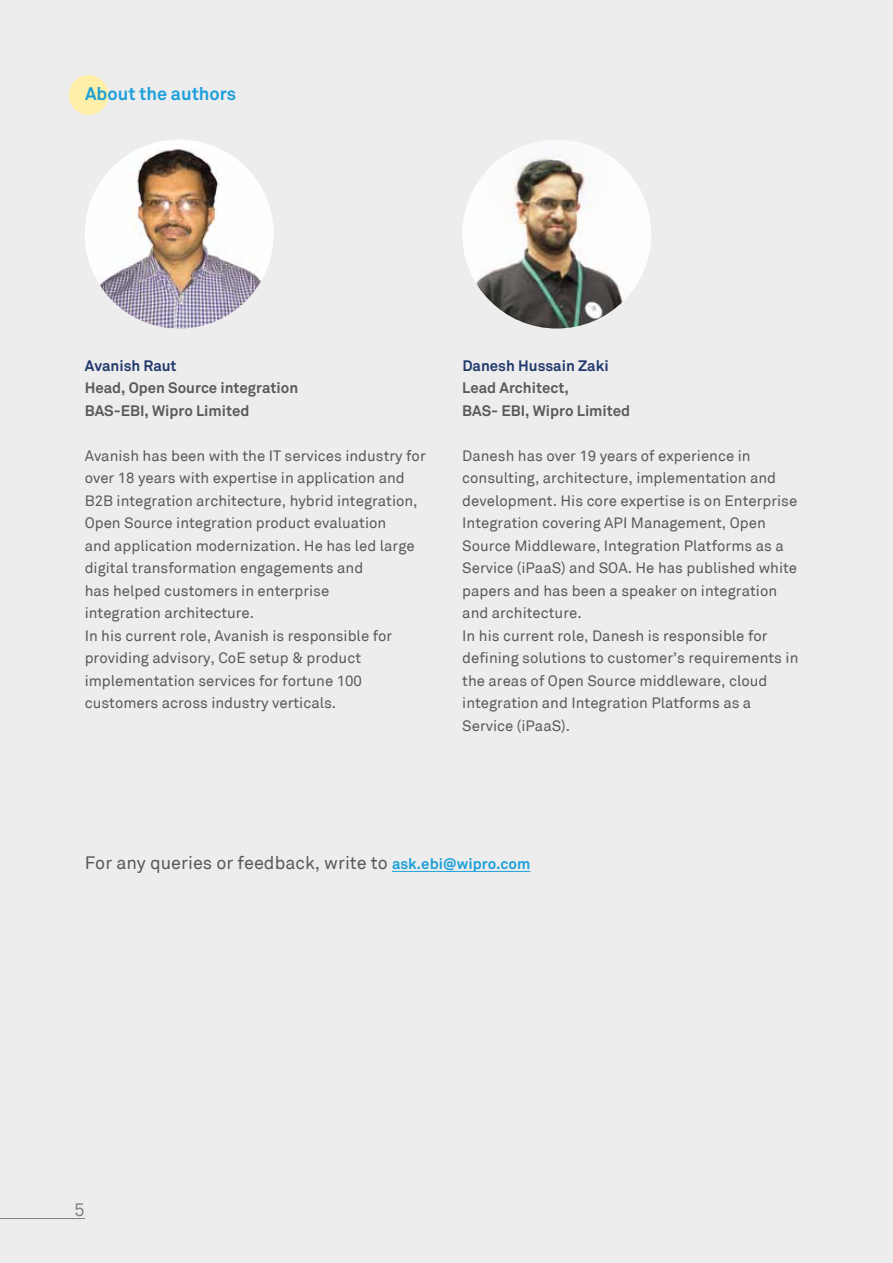
<style>
.page{position:relative;width:893px;height:1263px;background:#eeeded}
.page>*{position:absolute;margin:0;border:0;box-sizing:border-box;transform-origin:0 0}
.t1{font:18px "Akkurat";color:#58595b}
.t2{font:700 18px "Akkurat";color:#1da0db}
.t3{font:18px "Akkurat Mono";color:#808285}
.t4{font:15px/22.5px "Akkurat";color:#58595b}
.t5{font:700 15px/22.5px "Akkurat";color:#58595b}
.t6{font:700 15px "Akkurat";color:#21396d}
.s1{font-weight:700;font-size:15px;color:#1da0db}
</style>
<div class="page">
<div style="left:69px;top:75px;width:40px;height:40px;background:#ffefa8;border-radius:50%"></div>
<hr style="left:0;top:1218px;width:85px;height:1px;background:#808285">
<img style="left:462px;top:140px;width:189px;height:188px;border-radius:94px">
<img style="left:85px;top:140px;width:189px;height:188px;border-radius:94px">
<hr style="left:392px;top:871px;width:138px;height:1px;background:#1da0db">
<p class="t2" style="left:85px;top:82px;width:153px">About the authors</p>
<p class="t6" style="left:85px;top:356px;width:93px">Avanish Raut</p>
<p class="t5" style="left:85px;top:377px;width:215px">Head, Open Source integration<br>BAS-EBI, Wipro Limited</p>
<p class="t4" style="left:85px;top:444px;width:343px">Avanish has been with the IT services industry for over 18 years with expertise in application and B2B integration architecture, hybrid integration, Open Source integration product evaluation<br>and application modernization. He has led large digital transformation engagements and<br>has helped customers in enterprise<br>integration architecture.<br>In his current role, Avanish is responsible for providing advisory, CoE setup &amp; product implementation services for fortune 100 customers across industry verticals.</p>
<p class="t6" style="left:462px;top:356px;width:148px">Danesh Hussain Zaki</p>
<p class="t5" style="left:462px;top:377px;width:169px">Lead Architect,<br>BAS- EBI, Wipro Limited</p>
<p class="t4" style="left:462px;top:444px;width:338px">Danesh has over 19 years of experience in consulting, architecture, implementation and development. His core expertise is on Enterprise Integration covering API Management, Open Source Middleware, Integration Platforms as a Service (iPaaS) and SOA. He has published white papers and has been a speaker on integration and architecture.<br>In his current role, Danesh is responsible for defining solutions to customer’s requirements in the areas of Open Source middleware, cloud integration and Integration Platforms as a Service (iPaaS).</p>
<p class="t1" style="left:85px;top:852px;width:447px">For any queries or feedback, write to <span class="s1">ask.ebi@wipro.com</span></p>
<p class="t3" style="left:74px;top:1199px;width:13px">5</p>
</div>
